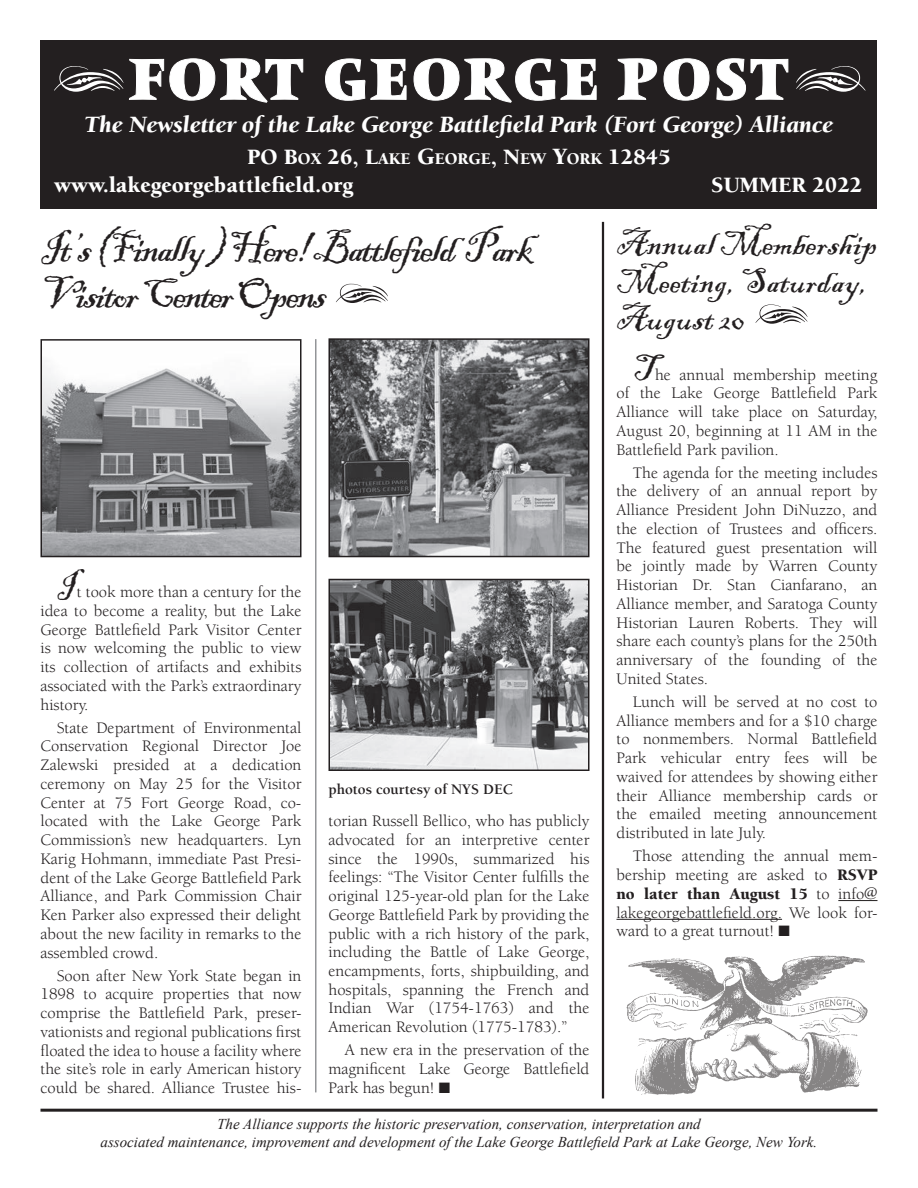
<style>
.page{position:relative;width:918px;height:1188px;background:#fff}
.page>*{position:absolute;margin:0;border:0;box-sizing:border-box;transform-origin:0 0}
.t1{font:700 60px "Obelisk ITC";letter-spacing:.05em;color:#fff}
.t2{font:43.5px/46.3px "Blackadder ITC";letter-spacing:-.05em;color:#231f20}
.t3{font:39px "Blackadder ITC";color:#231f20}
.t4{font:36px/37.5px "Blackadder ITC";color:#231f20}
.t5{font:italic 900 24px "Berkeley";color:#fff}
.t6{font:900 22.5px "Berkeley";color:#fff}
.t7{font:900 16.8px "Berkeley";color:#fff}
.t8{font:16.5px/18.8px "Berkeley";color:#231f20;text-align:justify}
.t9{font:italic 15px/18px "Times New Roman";color:#231f20;text-align:center}
.t10{font:700 15px "Berkeley";color:#231f20}
.s1{font-size:22.5px}
.s2{font-size:24px}
.s3{font-weight:900}
</style>
<div class="page">
<hr style="left:40px;top:1109px;width:838px;height:3px;background:#231f20">
<div style="left:40px;top:40px;width:838px;height:169px;background:#231f20"></div>
<svg style="left:325px;top:58px;width:82px;height:43px"></svg>
<svg style="left:413px;top:58px;width:184px;height:45px"></svg>
<svg style="left:617px;top:58px;width:40px;height:42px"></svg>
<svg style="left:663px;top:58px;width:47px;height:43px"></svg>
<svg style="left:716px;top:58px;width:73px;height:43px"></svg>
<hr style="left:315px;top:339px;width:1px;height:753px;background:#939598">
<hr style="left:602px;top:222px;width:2px;height:876px;background:#231f20">
<img style="left:43px;top:366px;width:256px;height:188px">
<div style="left:40px;top:339px;width:262px;height:218px;border:2px solid #231f20"></div>
<img style="left:331px;top:341px;width:256px;height:213px">
<div style="left:328px;top:338px;width:262px;height:219px;border:2px solid #231f20"></div>
<img style="left:331px;top:582px;width:256px;height:186px">
<div style="left:328px;top:579px;width:262px;height:192px;border:2px solid #231f20"></div>
<hr style="left:838px;top:900px;width:40px;height:1px;background:#231f20">
<hr style="left:616px;top:919px;width:166px;height:1px;background:#231f20">
<img style="left:626px;top:955px;width:242px;height:140px">
<svg style="left:128px;top:58px;width:176px;height:45px"></svg>
<h1 class="t1" style="left:129px;top:45px;width:661px">FORT GEORGE POST</h1>
<h3 class="t5" style="left:85px;top:112px;width:750px">The Newsletter of the Lake George Battlefield Park (Fort George) Alliance</h3>
<h3 class="t6" style="left:54px;top:174px;width:301px">www.lakegeorgebattlefield.org</h3>
<h3 class="t6" style="left:711px;top:174px;width:153px">SUMMER 2022</h3>
<p class="t7" style="left:247px;top:149px;width:425px"><span class="s1">PO B</span>OX <span class="s1">26, L</span>AKE <span class="s2">G</span>EORGE<span class="s1">, N</span>EW <span class="s2">Y</span>ORK <span class="s1">12845</span></p>
<h2 class="t2" style="left:40px;top:227px;width:494px">It’s (Finally ) Here! Battlefield Park<br>Visitor Center Opens</h2>
<h3 class="t3" style="left:57px;top:562px;width:21px">I</h3>
<p class="t8" style="left:41px;top:583px;width:263px;text-indent:36px">t took more than a century for the idea to become a reality, but the Lake George Battlefield Park Visitor Center is now welcoming the public to view its collection of artifacts and exhibits associated with the Park’s extraordinary history.</p>
<p class="t8" style="left:41px;top:719px;width:263px;text-indent:16px">State Department of Environmental Conservation Regional Director Joe Zalewski presided at a dedication ceremony on May 25 for the Visitor Center at 75 Fort George Road, co&shy;located with the Lake George Park Commission’s new headquarters. Lyn Karig Hohmann, immediate Past Presi&shy;dent of the Lake George Battlefield Park Alliance, and Park Commission Chair Ken Parker also expressed their delight about the new facility in remarks to the assembled crowd.</p>
<p class="t8" style="left:41px;top:967px;width:263px;text-indent:16px">Soon after New York State began in 1898 to acquire properties that now comprise the Battlefield Park, preser&shy;vationists and regional publications first floated the idea to house a facility where the site’s role in early American history could be shared. Alliance Trustee his-</p>
<p class="t10" style="left:328px;top:781px;width:187px">photos courtesy of NYS DEC</p>
<p class="t8" style="left:328px;top:812px;width:263px">torian Russell Bellico, who has publicly advocated for an interpretive center since the 1990s, summarized his feelings: “The Visitor Center fulfills the original 125-year-old plan for the Lake George Battlefield Park by providing the public with a rich history of the park, including the Battle of Lake George, encampments, forts, shipbuilding, and hospitals, spanning the French and Indian War (1754-1763) and the American Revolution (1775-1783).”</p>
<p class="t8" style="left:328px;top:1041px;width:263px;text-indent:16px">A new era in the preservation of the magnificent Lake George Battlefield Park has begun! ■</p>
<h3 class="t4" style="left:616px;top:226px;width:262px">Annual Membership<br>Meeting, Saturday,<br>August 20</h3>
<h3 class="t3" style="left:633px;top:345px;width:23px">T</h3>
<p class="t8" style="left:616px;top:366px;width:263px;text-indent:39px">he annual membership meeting of the Lake George Battlefield Park Alliance will take place on Saturday, August 20, beginning at 11 AM in the Battlefield Park pavilion.</p>
<p class="t8" style="left:616px;top:464px;width:263px;text-indent:16px">The agenda for the meeting includes the delivery of an annual report by Alliance President John DiNuzzo, and the election of Trustees and officers.<br>The featured guest presentation will be jointly made by Warren County Historian Dr. Stan Cianfarano, an Alliance member, and Saratoga County Historian Lauren Roberts. They will share each county’s plans for the 250th anniversary of the founding of the United States.</p>
<p class="t8" style="left:616px;top:693px;width:263px;text-indent:16px">Lunch will be served at no cost to Alliance members and for a $10 charge to nonmembers. Normal Battlefield Park vehicular entry fees will be waived for attendees by showing either their Alliance membership cards or the emailed meeting announcement distributed in late July.</p>
<p class="t8" style="left:616px;top:847px;width:263px;text-indent:16px">Those attending the annual mem&shy;bership meeting are asked to <span class="s3">RSVP no later than August 15</span> to info@ lakegeorgebattlefield.org. We look for&shy;ward to a great turnout! ■</p>
<p class="t9" style="left:101px;top:1114px;width:718px">The Alliance supports the historic preservation, conservation, interpretation and<br>associated maintenance, improvement and development of the Lake George Battlefield Park at Lake George, New York.</p>
</div>
